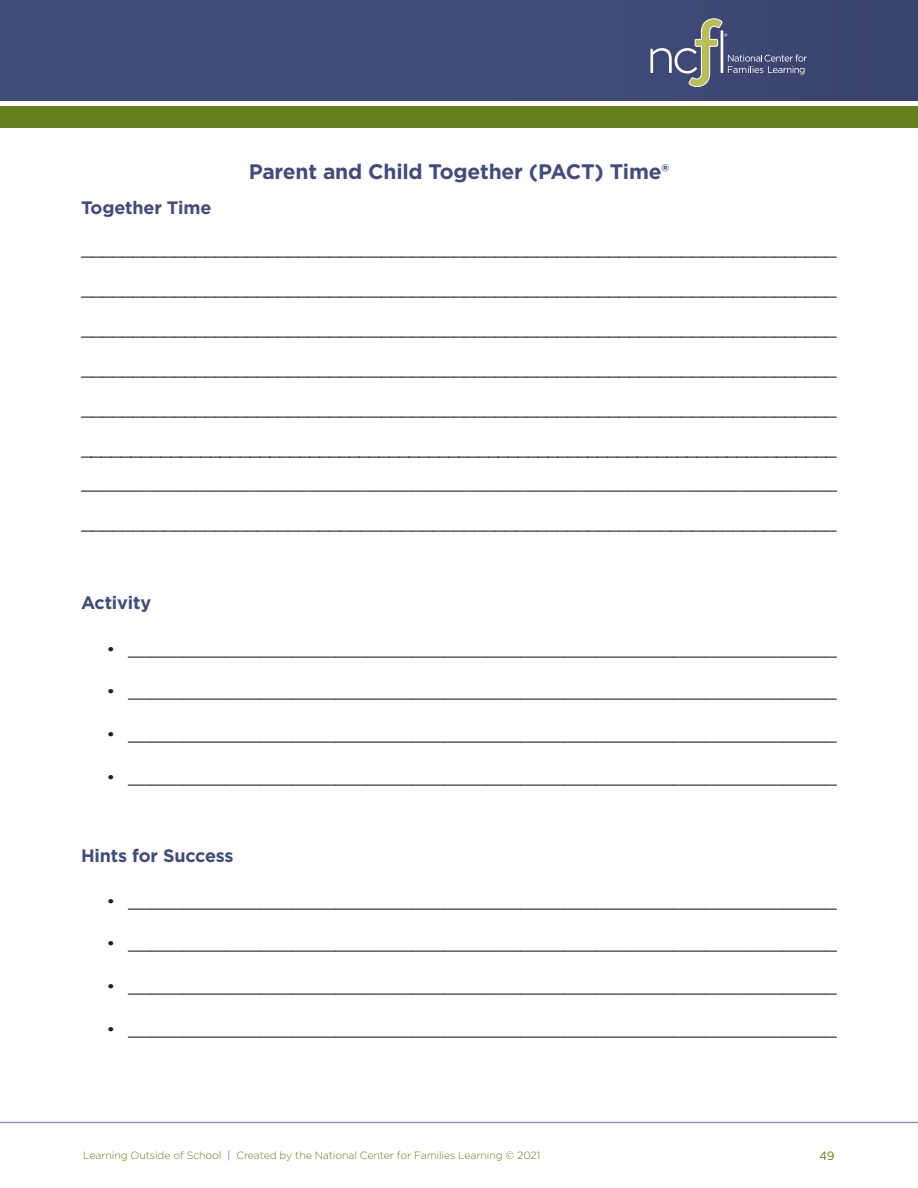
<style>
.page{position:relative;width:918px;height:1188px;background:#fff}
.page>*{position:absolute;margin:0;border:0;box-sizing:border-box;transform-origin:0 0}
.Subhead_2{font:700 21px "Gotham";letter-spacing:-.01em;color:#424c7a}
.Subhead{font:700 18px "Gotham";letter-spacing:-.01em;color:#424c7a}
.Head{font:16.5px/34.5px "Gotham";color:#231f20;scale:1.1 1}
.Head-2{font:16.5px "Gotham";color:#231f20;scale:1.12 1}
.t1{font:12px "Gotham";color:#64811c}
.t2{font:300 10.5px "Gotham";letter-spacing:-.01em;color:#64811c}
.s1{color:#424c7a}
</style>
<div class="page">
<hr style="left:0;top:1122px;width:918px;height:1px;background:#9196c9">
<div style="left:0;top:0;width:918px;height:101px;background:#424c7a"></div>
<div style="left:0;top:106px;width:918px;height:22px;background:#64811c"></div>
<div style="left:326px;top:0;width:592px;height:101px;background:linear-gradient(to right,#444e7e,#3a436b)"></div>
<svg style="left:650px;top:18px;width:157px;height:69px"></svg>
<p class="Subhead_2" style="left:249px;top:157px;width:422px">Parent and Child Together (PACT) Time®</p>
<p class="Subhead" style="left:81px;top:196px;width:132px">Together Time</p>
<p class="Head" style="left:81px;top:232px;width:689px">_________________________________________________________________________</p>
<p class="Head" style="left:81px;top:272px;width:689px">_________________________________________________________________________</p>
<p class="Head" style="left:81px;top:312px;width:689px">_________________________________________________________________________</p>
<p class="Head" style="left:81px;top:351px;width:689px">_________________________________________________________________________</p>
<p class="Head" style="left:81px;top:391px;width:689px">_________________________________________________________________________</p>
<p class="Head" style="left:81px;top:431px;width:689px">_________________________________________________________________________ ___ ______________________________________________________________________</p>
<p class="Head" style="left:81px;top:506px;width:689px">_________________________________________________________________________</p>
<p class="Subhead" style="left:81px;top:591px;width:72px">Activity</p>
<p class="Head-2" style="left:107px;top:638px;width:654px">• _________________________________________________________________</p>
<p class="Head-2" style="left:107px;top:681px;width:654px">• _________________________________________________________________</p>
<p class="Head-2" style="left:107px;top:724px;width:654px">• _________________________________________________________________</p>
<p class="Head-2" style="left:107px;top:766px;width:654px">• _________________________________________________________________</p>
<p class="Subhead" style="left:81px;top:843px;width:154px">Hints for Success</p>
<p class="Head-2" style="left:107px;top:890px;width:654px">• _________________________________________________________________</p>
<p class="Head-2" style="left:107px;top:933px;width:654px">• _________________________________________________________________</p>
<p class="Head-2" style="left:107px;top:976px;width:654px">• _________________________________________________________________</p>
<p class="Head-2" style="left:107px;top:1018px;width:654px">• _________________________________________________________________</p>
<p class="t2" style="left:83px;top:1148px;width:458px">Learning Outside of School <span class="s1">|</span> Created by the National Center for Families Learning © 2021</p>
<p class="t1" style="left:819px;top:1148px;width:17px">49</p>
</div>
